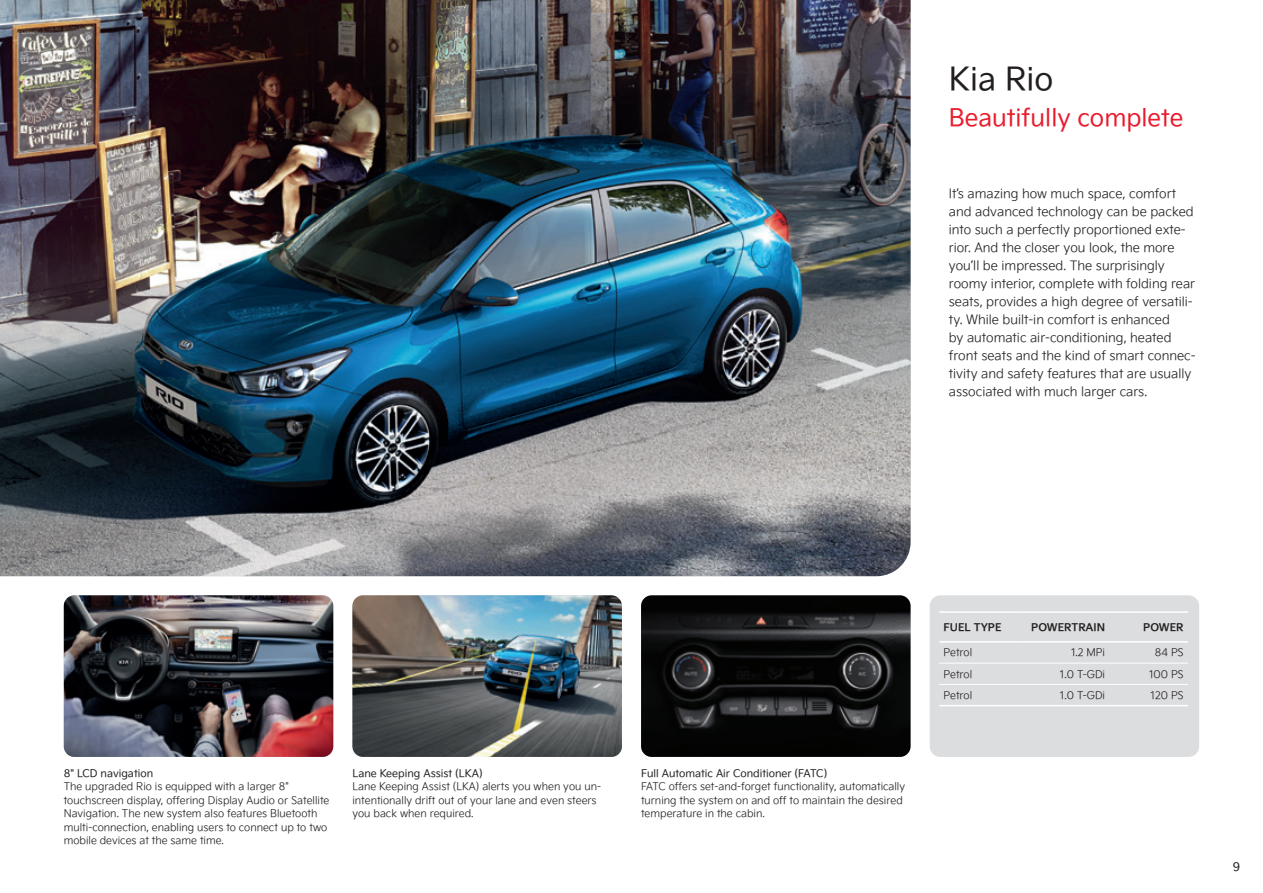
<style>
.page{position:relative;width:1263px;height:893px;background:#fff}
.page>*{position:absolute;margin:0;border:0;box-sizing:border-box;transform-origin:0 0}
.t1{font:31.5px "Kia Signature OTF Regular";color:#231f20}
.t2{font:24px "Kia Signature OTF Regular";color:#ea1c2e}
.t3{font:12.75px/18px "Kia Signature OTF Light";color:#231f20}
.t4{font:12px "Kia Signature OTF Regular";color:#231f20}
.t5{font:10.5px/13.5px "Kia Signature OTF Light";color:#231f20}
.t6{font:10.5px "Kia Signature OTF Regular";color:#231f20}
.t7{font:10.5px "Kia Signature OTF Bold";color:#231f20}
</style>
<div class="page">
<img style="left:1px;top:0;width:909px;height:576px">
<img style="left:0;top:0;width:1px;height:576px">
<img style="left:64px;top:595px;width:269px;height:162px">
<img style="left:352px;top:595px;width:270px;height:162px">
<img style="left:641px;top:595px;width:269px;height:162px">
<div style="left:930px;top:595px;width:269px;height:162px;background:#dcdddf;border-radius:11px"></div>
<hr style="left:939px;top:663px;width:83px;height:1px;background:#fff">
<hr style="left:1022px;top:663px;width:83px;height:1px;background:#fff">
<hr style="left:1105px;top:663px;width:83px;height:1px;background:#fff">
<hr style="left:939px;top:684px;width:83px;height:1px;background:#fff">
<hr style="left:1022px;top:684px;width:83px;height:1px;background:#fff">
<hr style="left:1105px;top:684px;width:83px;height:1px;background:#fff">
<hr style="left:939px;top:611px;width:83px;height:2px;background:#fff">
<hr style="left:1022px;top:611px;width:83px;height:2px;background:#fff">
<hr style="left:1105px;top:611px;width:83px;height:2px;background:#fff">
<hr style="left:939px;top:641px;width:83px;height:2px;background:#fff">
<hr style="left:1022px;top:641px;width:83px;height:2px;background:#fff">
<hr style="left:1105px;top:641px;width:83px;height:2px;background:#fff">
<hr style="left:939px;top:705px;width:83px;height:1px;background:#fff">
<hr style="left:1022px;top:705px;width:83px;height:1px;background:#fff">
<hr style="left:1105px;top:705px;width:83px;height:1px;background:#fff">
<h1 class="t1" style="left:949px;top:56px;width:106px">Kia Rio</h1>
<h2 class="t2" style="left:949px;top:100px;width:236px">Beautifully complete</h2>
<p class="t3" style="left:949px;top:184px;width:248px">It’s amazing how much space, comfort and advanced technology can be packed into such a perfectly proportioned exte&shy;rior. And the closer you look, the more you’ll be impressed. The surprisingly roomy interior, complete with folding rear seats, provides a high degree of versatili&shy;ty. While built-in comfort is enhanced<br>by automatic air-conditioning, heated front seats and the kind of smart connec&shy;tivity and safety features that are usually associated with much larger cars.</p>
<p class="t6" style="left:64px;top:765px;width:91px">8" LCD navigation</p>
<p class="t5" style="left:64px;top:779px;width:267px">The upgraded Rio is equipped with a larger 8" touchscreen display, offering Display Audio or Satellite Navigation. The new system also features Bluetooth multi-connection, enabling users to connect up to two mobile devices at the same time.</p>
<p class="t6" style="left:352px;top:765px;width:132px">Lane Keeping Assist (LKA)</p>
<p class="t5" style="left:352px;top:779px;width:250px">Lane Keeping Assist (LKA) alerts you when you un&shy;intentionally drift out of your lane and even steers you back when required.</p>
<p class="t6" style="left:641px;top:765px;width:188px">Full Automatic Air Conditioner (FATC)</p>
<p class="t5" style="left:641px;top:779px;width:266px">FATC offers set-and-forget functionality, automatically turning the system on and off to maintain the desired temperature in the cabin.</p>
<p class="t7" style="left:943px;top:619px;width:60px">FUEL TYPE</p>
<p class="t7" style="left:1031px;top:619px;width:75px">POWERTRAIN</p>
<p class="t7" style="left:1143px;top:619px;width:42px">POWER</p>
<p class="t5" style="left:943px;top:645px;width:30px">Petrol</p>
<p class="t5" style="left:1071px;top:645px;width:36px">1.2 MPi</p>
<p class="t5" style="left:1155px;top:645px;width:30px">84 PS</p>
<p class="t5" style="left:943px;top:667px;width:30px">Petrol</p>
<p class="t5" style="left:1060px;top:667px;width:47px">1.0 T-GDi</p>
<p class="t5" style="left:1149px;top:667px;width:36px">100 PS</p>
<p class="t5" style="left:943px;top:688px;width:30px">Petrol</p>
<p class="t5" style="left:1060px;top:688px;width:47px">1.0 T-GDi</p>
<p class="t5" style="left:1150px;top:688px;width:35px">120 PS</p>
<p class="t4" style="left:1233px;top:858px;width:9px">9</p>
</div>
